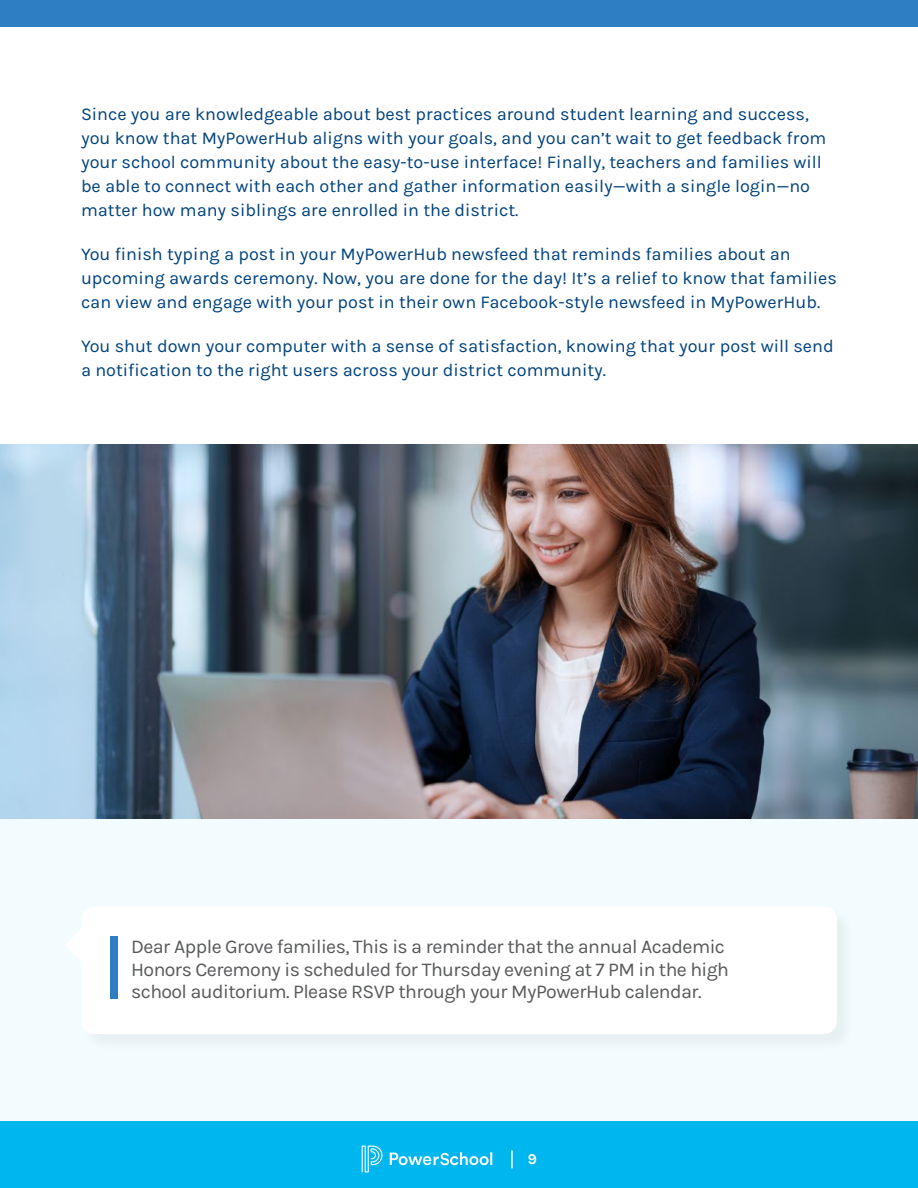
<style>
.page{position:relative;width:918px;height:1188px;background:#fff}
.page>*{position:absolute;margin:0;border:0;box-sizing:border-box;transform-origin:0 0}
.t1{font:19.5px/22.5px "Karla";letter-spacing:-.03em;color:#58595b}
.t2{font:18px/24px "Karla";color:#00427c}
.t3{font:700 15px "Karla";color:#fff}
</style>
<div class="page">
<img style="left:0;top:444px;width:918px;height:375px">
<div style="left:0;top:0;width:918px;height:27px;background:#2d7ec2"></div>
<div style="left:0;top:819px;width:918px;height:302px;background:#f2fbfe"></div>
<div style="left:82px;top:907px;width:773px;height:145px;background:#ebf4f7"></div>
<div style="left:81px;top:906px;width:756px;height:128px;background:#fff;border-radius:14px"></div>
<svg style="left:65px;top:930px;width:16px;height:31px"></svg>
<div style="left:111px;top:937px;width:7px;height:62px;background:#2d7ec2"></div>
<div style="left:0;top:1121px;width:918px;height:67px;background:#00b6ef"></div>
<svg style="left:362px;top:1146px;width:21px;height:26px"></svg>
<svg style="left:390px;top:1152px;width:102px;height:13px"></svg>
<svg style="left:511px;top:1150px;width:2px;height:18px"></svg>
<p class="t2" style="left:81px;top:102px;width:747px">Since you are knowledgeable about best practices around student learning and success, you know that MyPowerHub aligns with your goals, and you can’t wait to get feedback from your school community about the easy-to-use interface! Finally, teachers and families will be able to connect with each other and gather information easily—with a single login—no matter how many siblings are enrolled in the district.</p>
<p class="t2" style="left:81px;top:243px;width:758px">You finish typing a post in your MyPowerHub newsfeed that reminds families about an upcoming awards ceremony. Now, you are done for the day! It’s a relief to know that families can view and engage with your post in their own Facebook-style newsfeed in MyPowerHub.</p>
<p class="t2" style="left:81px;top:335px;width:754px">You shut down your computer with a sense of satisfaction, knowing that your post will send a notification to the right users across your district community.</p>
<p class="t1" style="left:131px;top:936px;width:599px">Dear Apple Grove families, This is a reminder that the annual Academic<br>Honors Ceremony is scheduled for Thursday evening at 7 PM in the high school auditorium. Please RSVP through your MyPowerHub calendar.</p>
<p class="t3" style="left:528px;top:1150px;width:11px">9</p>
</div>
